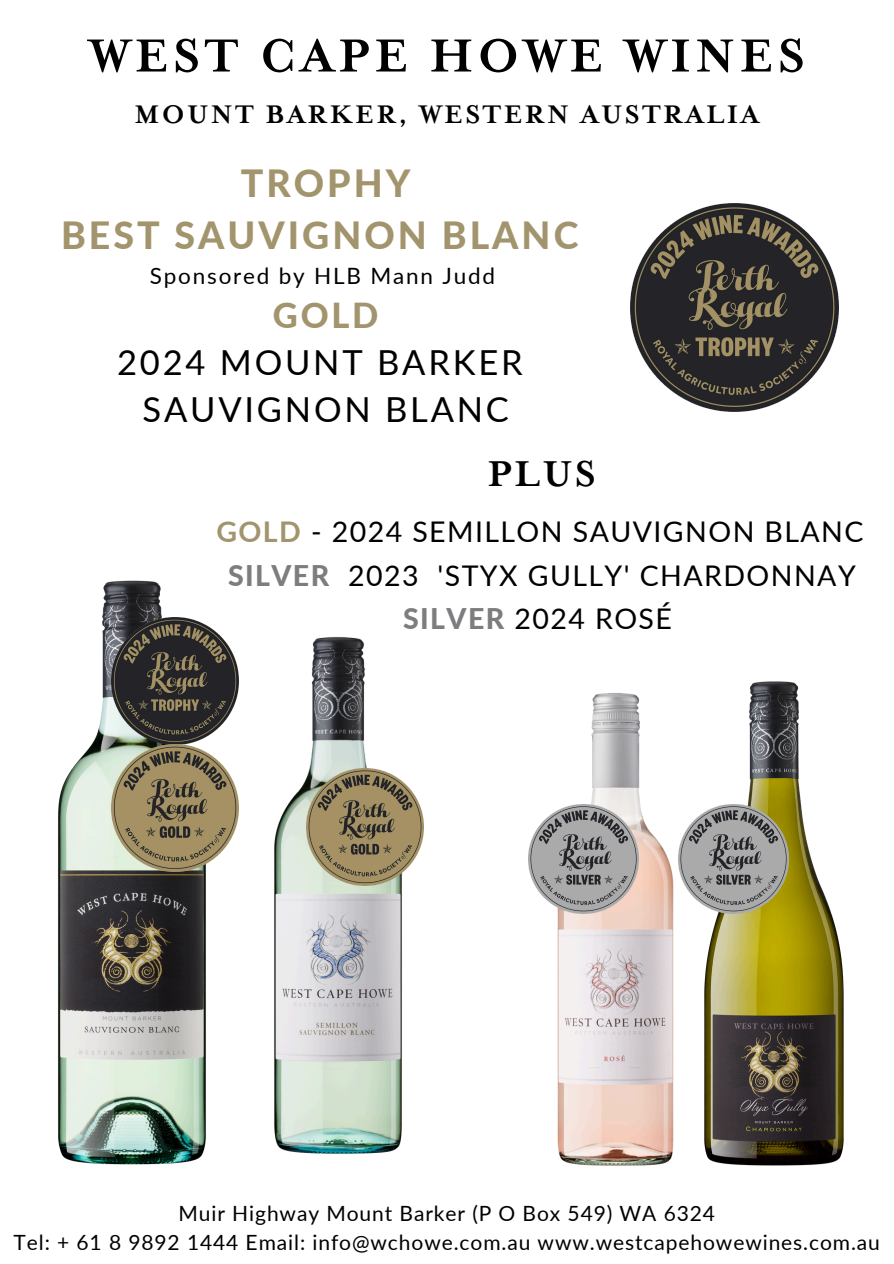
<style>
.page{position:relative;width:894px;height:1264px;background:#fff}
.page>*{position:absolute;margin:0;border:0;box-sizing:border-box;transform-origin:0 0}
.t1{font:700 53.25px "Mrs Eaves OT";letter-spacing:.08em;color:#000}
.t2{font:700 41.25px "Mrs Eaves OT";color:#000}
.t3{font:800 37.5px "Lato";letter-spacing:.08em;color:#a2946c}
.t4{font:34.5px "Lato";letter-spacing:.08em;color:#000}
.t5{font:800 34.5px "Lato";color:#a2946c}
.t6{font:700 29.25px "Mrs Eaves OT";letter-spacing:.08em;color:#000}
.t7{font:28.5px/43.8px "Lato";letter-spacing:.05em;color:#000;text-align:center}
.t8{font:22.5px "Lato";letter-spacing:.08em;color:#000}
.t9{font:21px "Lato";letter-spacing:.045em;color:#000}
.s1{font-weight:700;color:#a2946c}
.s2{font-weight:800;color:#7c7d7f}
</style>
<div class="page">
<img style="left:58px;top:580px;width:148px;height:585px">
<img style="left:111px;top:617px;width:127px;height:254px">
<img style="left:274px;top:637px;width:128px;height:517px">
<img style="left:306px;top:768px;width:117px;height:117px">
<img style="left:704px;top:681px;width:140px;height:485px">
<img style="left:678px;top:804px;width:110px;height:110px">
<img style="left:557px;top:693px;width:117px;height:473px">
<img style="left:529px;top:804px;width:109px;height:110px">
<img style="left:630px;top:203px;width:208px;height:209px">
<p class="t1" style="left:89px;top:39px;width:717px">WEST CAPE HOWE WINES</p>
<p class="t6" style="left:134px;top:105px;width:625px">MOUNT BARKER, WESTERN AUSTRALIA</p>
<h1 class="t3" style="left:241px;top:160px;width:171px">TROPHY</h1>
<h2 class="t3" style="left:61px;top:212px;width:518px">BEST SAUVIGNON BLANC</h2>
<p class="t8" style="left:150px;top:261px;width:347px">Sponsored by HLB Mann Judd</p>
<p class="t5" style="left:273px;top:293px;width:107px">GOLD</p>
<p class="t4" style="left:117px;top:341px;width:407px">2024 MOUNT BARKER</p>
<p class="t4" style="left:142px;top:388px;width:368px">SAUVIGNON BLANC</p>
<p class="t2" style="left:487px;top:461px;width:110px">PLUS</p>
<p class="t7" style="left:216px;top:508px;width:648px"><span class="s1">GOLD</span> - 2024 SEMILLON SAUVIGNON BLANC<br><span class="s2">SILVER</span> 2023 'STYX GULLY' CHARDONNAY<br><span class="s2">SILVER</span> 2024 ROSÉ</p>
<p class="t9" style="left:178px;top:1200px;width:538px">Muir Highway Mount Barker (P O Box 549) WA 6324</p>
<h3 class="t9" style="left:14px;top:1229px;width:867px">Tel: + 61 8 9892 1444 Email: info@wchowe.com.au www.westcapehowewines.com.au</h3>
</div>
